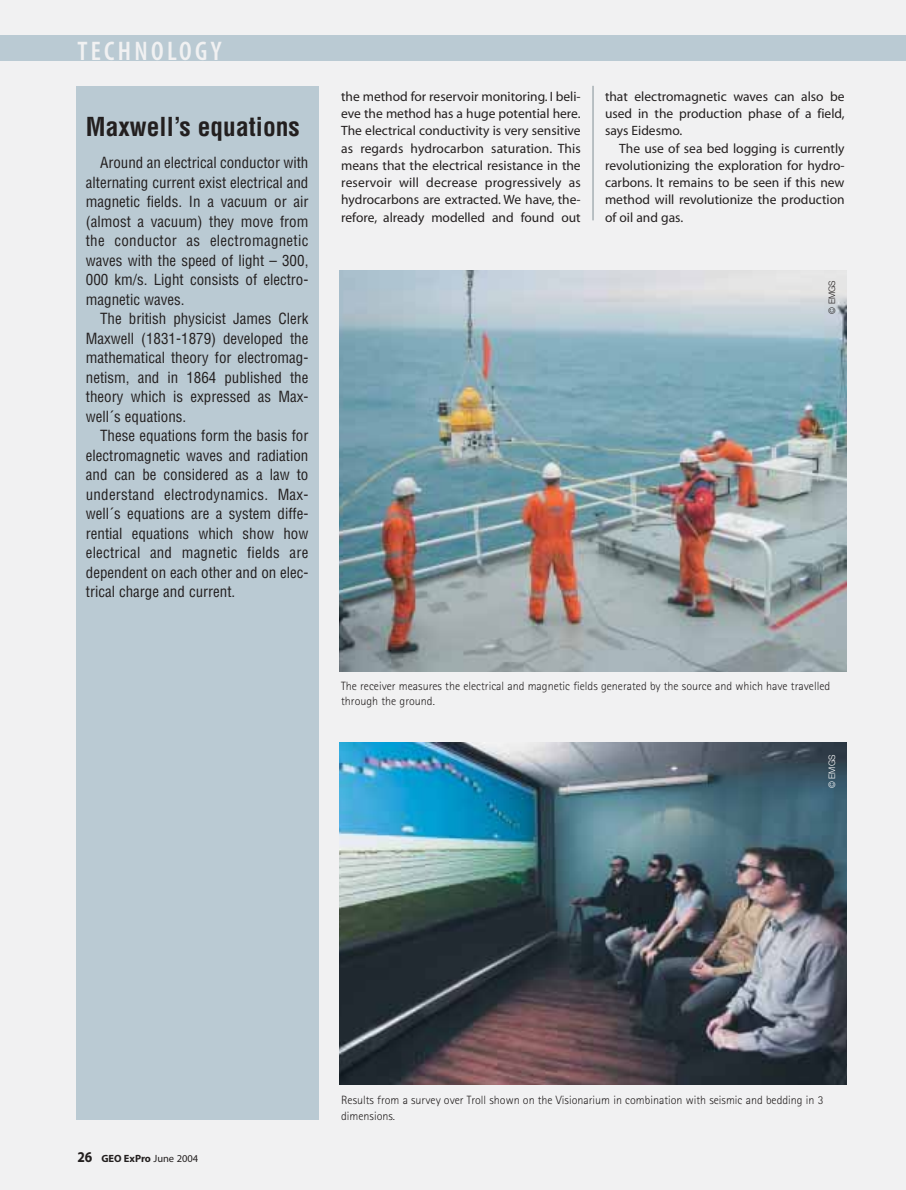
<style>
.page{position:relative;width:906px;height:1190px;background:#fff}
.page>*{position:absolute;margin:0;border:0;box-sizing:border-box;transform-origin:0 0}
.t1{font:600 condensed 27px "Myriad";letter-spacing:.12em;color:#f1f1f2}
.t2{font:700 condensed 25.5px "Helvetica";color:#231f1f}
.t3{font:condensed 15px/19.5px "Helvetica";color:#231f1f;text-align:justify}
.t4{font:13.5px/17.2px "Myriad";color:#231f1f;text-align:justify}
.t5{font:300 12px/15.8px "Rotis Sans Serif";color:#231f1f}
.t6{font:700 10.5px "Myriad";color:#231f1f}
.t7{font:300 9px "Helvetica Neue";color:#231f1f;scale:.95 1}
.t8{font:300 9px "Helvetica Neue";color:#fff;scale:.95 1}
.s1{font-size:15px}
.s2{font-weight:400}
</style>
<div class="page">
<div style="left:0;top:0;width:905px;height:1189px;background:#f1f1f2"></div>
<div style="left:0;top:35px;width:905px;height:25px;background:#bacad3"></div>
<hr style="left:592px;top:86px;width:1px;height:134px;background:#828f96">
<img style="left:339px;top:270px;width:506px;height:401px">
<img style="left:339px;top:742px;width:506px;height:342px">
<div style="left:76px;top:86px;width:242px;height:1033px;background:#bacad3"></div>
<h1 class="t1" style="left:77px;top:41px;width:146px">TECHNOLOGY</h1>
<h2 class="t2" style="left:86px;top:117px;width:215px">Maxwell’s equations</h2>
<p class="t3" style="left:86px;top:154px;width:224px;text-indent:14px">Around an electrical conductor with alternating current exist electrical and magnetic fields. In a vacuum or air (almost a vacuum) they move from the conductor as electromagnetic waves with the speed of light – 300, 000 km/s. Light consists of electro&shy;magnetic waves.</p>
<p class="t3" style="left:86px;top:310px;width:224px;text-indent:14px">The british physicist James Clerk Maxwell (1831-1879) developed the mathematical theory for electromag&shy;netism, and in 1864 published the theory which is expressed as Max&shy;well´s equations.</p>
<p class="t3" style="left:86px;top:427px;width:224px;text-indent:14px">These equations form the basis for electromagnetic waves and radiation and can be considered as a law to understand electrodynamics. Max&shy;well´s equations are a system diffe&shy;rential equations which show how electrical and magnetic fields are dependent on each other and on elec&shy;trical charge and current.</p>
<p class="t4" style="left:341px;top:89px;width:241px">the method for reservoir monitoring. I beli&shy;eve the method has a huge potential here.<br>The electrical conductivity is very sensitive as regards hydrocarbon saturation. This means that the electrical resistance in the reservoir will decrease progressively as hydrocarbons are extracted. We have, the&shy;refore, already modelled and found out</p>
<p class="t4" style="left:605px;top:89px;width:241px">that electromagnetic waves can also be used in the production phase of a field, says Eidesmo.</p>
<p class="t4" style="left:605px;top:141px;width:241px;text-indent:14px">The use of sea bed logging is currently revolutionizing the exploration for hydro&shy;carbons. It remains to be seen if this new method will revolutionize the production of oil and gas.</p>
<p class="t7" style="left:828px;top:313px;width:37px;rotate:-90deg">© EMGS</p>
<p class="t5" style="left:341px;top:679px;width:490px">The receiver measures the electrical and magnetic fields generated by the source and which have travelled through the ground.</p>
<p class="t8" style="left:828px;top:788px;width:37px;rotate:-90deg">© EMGS</p>
<p class="t6" style="left:77px;top:1154px;width:122px"><span class="s1">26</span> GEO ExPro <span class="s2">June 2004</span></p>
<p class="t5" style="left:341px;top:1093px;width:483px">Results from a survey over Troll shown on the Visionarium in combination with seismic and bedding in 3 dimensions.</p>
</div>
